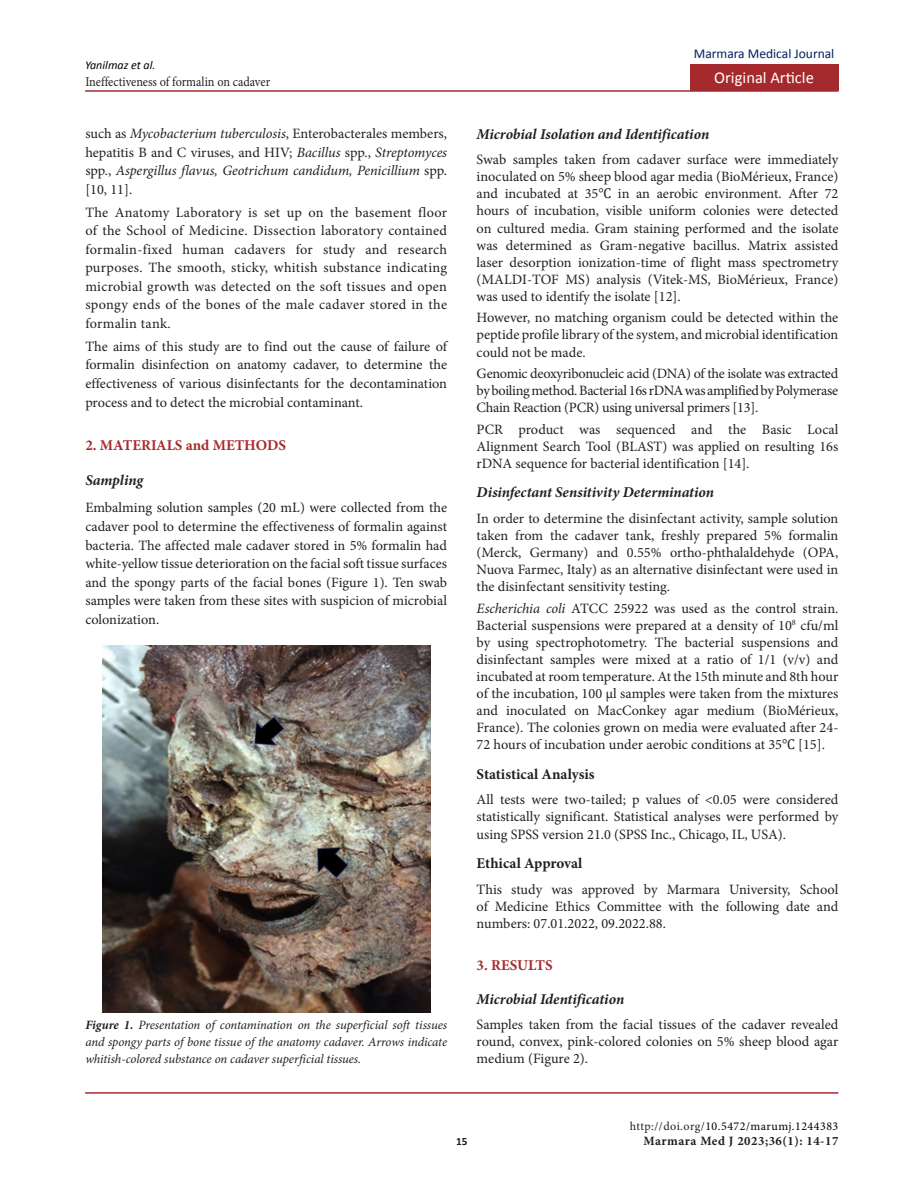
<style>
.page{position:relative;width:915px;height:1191px;background:#fff}
.page>*{position:absolute;margin:0;border:0;box-sizing:border-box;transform-origin:0 0}
.t1{font:16.5px "Calibri";color:#fff}
.t2{font:italic 700 15px "Minion Pro";letter-spacing:-.005em;color:#231f20}
.t3{font:700 15px "Minion Pro";color:#231f20}
.t4{font:700 15px "Minion Pro";color:#a52a2e}
.MNormal-TR{font:14.25px/17.1px "Minion Pro";color:#231f20;text-align:justify}
.MNormal-TR-2{font:italic 14.25px/18.6px "Minion Pro";letter-spacing:-.005em;color:#231f20;text-align:justify}
.t5{font:13.5px "Minion Pro";color:#231f20;scale:.9 1}
.t6{font:13.5px "Calibri";color:#002060}
.PictH{font:italic 12.75px/17.1px "Minion Pro";letter-spacing:-.005em;color:#231f20;text-align:justify}
.t7{font:700 12.75px "Minion Pro";letter-spacing:.04em;color:#231f20}
.t8{font:12px "Minion Pro";letter-spacing:.04em;color:#000}
.t9{font:italic 12px "Calibri";color:#000}
.t10{font:700 11.25px "Calibri";color:#231f20}
.s1{font-style:normal}
.s2{font-weight:700}
.s3{font-family:"Cambria Math"}
.s4{font-style:italic}
.s5{color:#231f20}
</style>
<div class="page">
<hr style="left:85px;top:1092px;width:753px;height:1px;background:#a52a2e">
<hr style="left:85px;top:90px;width:753px;height:2px;background:#a52a2e">
<div style="left:689px;top:64px;width:149px;height:27px;background:#a52a2e"></div>
<img style="left:102px;top:645px;width:328px;height:367px">
<p class="t9" style="left:85px;top:57px;width:72px">Yanilmaz et al.</p>
<p class="t6" style="left:693px;top:46px;width:142px">Marmara Medical Journal</p>
<p class="t5" style="left:85px;top:73px;width:207px">Ineffectiveness of formalin on cadaver</p>
<p class="t1" style="left:714px;top:68px;width:101px">Original Article</p>
<p class="MNormal-TR-2" style="left:85px;top:124px;width:363px"><span class="s1">such as</span> Mycobacterium tuberculosis<span class="s1">, Enterobacterales members, hepatitis B and C viruses, and HIV;</span> Bacillus <span class="s1">spp.,</span> Streptomyces <span class="s1">spp.,</span> Aspergillus flavus, Geotrichum candidum, Penicillium <span class="s1">spp. [10, 11].</span></p>
<p class="MNormal-TR" style="left:85px;top:203px;width:363px;line-height:18.6px">The Anatomy Laboratory is set up on the basement floor of the School of Medicine. Dissection laboratory contained formalin-fixed human cadavers for study and research purposes. The smooth, sticky, whitish substance indicating microbial growth was detected on the soft tissues and open spongy ends of the bones of the male cadaver stored in the formalin tank.</p>
<p class="MNormal-TR" style="left:85px;top:337px;width:363px;line-height:18.6px">The aims of this study are to find out the cause of failure of formalin disinfection on anatomy cadaver, to determine the effectiveness of various disinfectants for the decontamination process and to detect the microbial contaminant.</p>
<p class="t4" style="left:85px;top:435px;width:202px">2. MATERIALS and METHODS</p>
<p class="t2" style="left:85px;top:470px;width:59px">Sampling</p>
<p class="MNormal-TR" style="left:85px;top:498px;width:363px;line-height:18.6px">Embalming solution samples (20 mL) were collected from the cadaver pool to determine the effectiveness of formalin against bacteria. The affected male cadaver stored in 5% formalin had white-yellow tissue deterioration on the facial soft tissue surfaces and the spongy parts of the facial bones (Figure 1). Ten swab samples were taken from these sites with suspicion of microbial colonization.</p>
<p class="PictH" style="left:85px;top:1016px;width:363px"><span class="s2">Figure 1.</span> Presentation of contamination on the superficial soft tissues and spongy parts of bone tissue of the anatomy cadaver. Arrows indicate whitish-colored substance on cadaver superficial tissues.</p>
<p class="t2" style="left:476px;top:123px;width:234px">Microbial Isolation and Identification</p>
<p class="MNormal-TR" style="left:476px;top:151px;width:363px">Swab samples taken from cadaver surface were immediately inoculated on 5% sheep blood agar media (BioMérieux, France) and incubated at 35<span class="s3">℃</span> in an aerobic environment. After 72 hours of incubation, visible uniform colonies were detected on cultured media. Gram staining performed and the isolate was determined as Gram-negative bacillus. Matrix assisted laser desorption ionization-time of flight mass spectrometry (MALDI-TOF MS) analysis (Vitek-MS, BioMérieux, France) was used to identify the isolate [12].</p>
<p class="MNormal-TR" style="left:476px;top:309px;width:363px">However, no matching organism could be detected within the peptide profile library of the system, and microbial identification could not be made.</p>
<p class="MNormal-TR" style="left:476px;top:365px;width:363px">Genomic deoxyribonucleic acid (DNA) of the isolate was extracted by boiling method. Bacterial 16s rDNA was amplified by Polymerase Chain Reaction (PCR) using universal primers [13].</p>
<p class="MNormal-TR" style="left:476px;top:420px;width:363px">PCR product was sequenced and the Basic Local Alignment Search Tool (BLAST) was applied on resulting 16s rDNA sequence for bacterial identification [14].</p>
<p class="t2" style="left:476px;top:481px;width:239px">Disinfectant Sensitivity Determination</p>
<p class="MNormal-TR" style="left:476px;top:510px;width:363px">In order to determine the disinfectant activity, sample solution taken from the cadaver tank, freshly prepared 5% formalin (Merck, Germany) and 0.55% ortho-phthalaldehyde (OPA, Nuova Farmec, Italy) as an alternative disinfectant were used in the disinfectant sensitivity testing.</p>
<p class="MNormal-TR" style="left:476px;top:599px;width:363px"><span class="s4">Escherichia coli</span> ATCC 25922 was used as the control strain.<br>Bacterial suspensions were prepared at a density of 10<sup>8</sup> cfu/ml by using spectrophotometry. The bacterial suspensions and disinfectant samples were mixed at a ratio of 1/1 (v/v) and incubated at room temperature. At the 15th minute and 8th hour of the incubation, 100 µl samples were taken from the mixtures and inoculated on MacConkey agar medium (BioMérieux, France). The colonies grown on media were evaluated after 24- 72 hours of incubation under aerobic conditions at 35<span class="s3">℃</span> [15].</p>
<p class="t3" style="left:476px;top:763px;width:119px">Statistical Analysis</p>
<p class="MNormal-TR" style="left:476px;top:791px;width:363px">All tests were two-tailed; p values of &lt;0.05 were considered statistically significant. Statistical analyses were performed by using SPSS version 21.0 (SPSS Inc., Chicago, IL, USA).</p>
<p class="t3" style="left:476px;top:852px;width:107px">Ethical Approval</p>
<p class="MNormal-TR" style="left:476px;top:880px;width:363px">This study was approved by Marmara University, School of Medicine Ethics Committee with the following date and numbers: 07.01.2022, 09.2022.88.</p>
<p class="t4" style="left:476px;top:954px;width:78px">3. RESULTS</p>
<p class="t2" style="left:476px;top:988px;width:149px">Microbial Identification</p>
<p class="MNormal-TR" style="left:476px;top:1016px;width:363px">Samples taken from the facial tissues of the cadaver revealed round, convex, pink-colored colonies on 5% sheep blood agar medium (Figure 2).</p>
<p class="t10" style="left:456px;top:1134px;width:13px">15</p>
<p class="t8" style="left:629px;top:1118px;width:210px"><span class="s5">http://doi.org/</span>10.5472/marumj.1244383</p>
<p class="t7" style="left:643px;top:1132px;width:196px">Marmara Med J 2023;36(1): 14-17</p>
</div>
